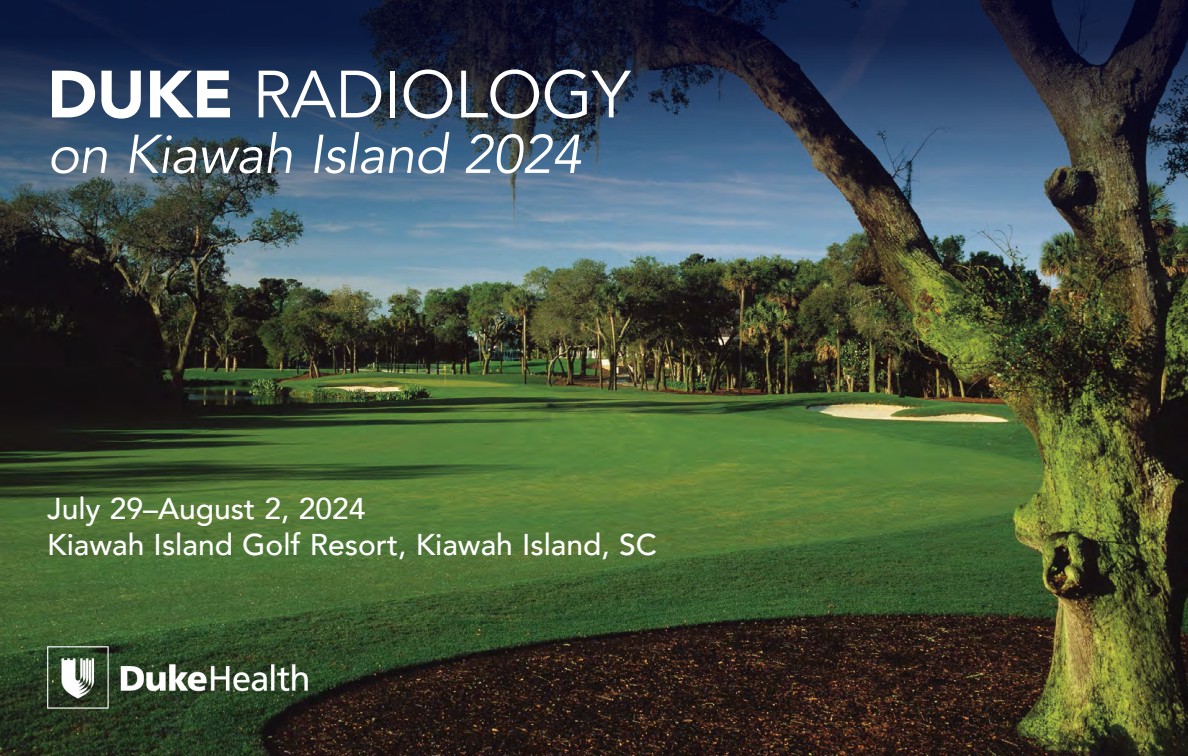
<style>
.page{position:relative;width:1188px;height:756px;background:#fff}
.page>*{position:absolute;margin:0;border:0;box-sizing:border-box;transform-origin:0 0}
.t1{font:66px "Avenir LT Com";letter-spacing:-.01em;color:#fff}
.t2{font:italic 54px "Avenir LT Com";letter-spacing:-.01em;color:#fff}
.t3{font:500 30px/36px "Avenir LT Com";color:#fff}
.s1{font-weight:900}
</style>
<div class="page">
<img style="left:0;top:387px;width:1188px;height:369px">
<img style="left:0;top:0;width:1188px;height:387px">
<img style="left:48px;top:646px;width:259px;height:62px">
<h1 class="t1" style="left:47px;top:55px;width:584px"><span class="s1">DUKE</span> RADIOLOGY</h1>
<h2 class="t2" style="left:47px;top:122px;width:536px">on Kiawah Island 2024</h2>
<p class="t3" style="left:47px;top:492px;width:611px">July 29–August 2, 2024<br>Kiawah Island Golf Resort, Kiawah Island, SC</p>
</div>
